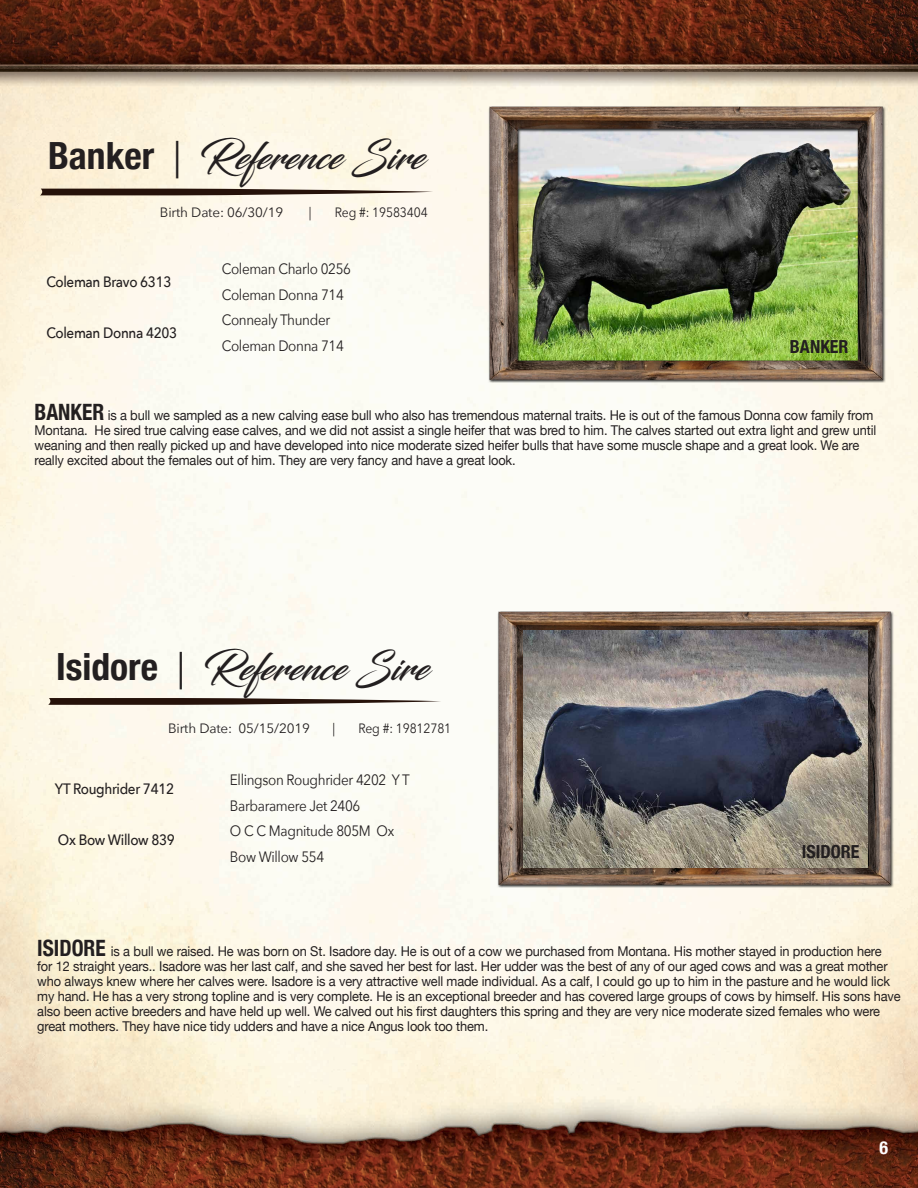
<style>
.page{position:relative;width:918px;height:1188px;background:#fff}
.page>*{position:absolute;margin:0;border:0;box-sizing:border-box;transform-origin:0 0}
.t1{font:37.5px "Blacksword";color:#231f20}
.t2{font:700 condensed 18px "Helvetica Neue";color:#231f20}
.t3{font:700 condensed 18px "Helvetica Neue";color:#fff}
.t4{font:15px/25.5px "Avenir Next";letter-spacing:-.025em;color:#231f20;scale:.9 1}
.t5{font:500 15px "Avenir Next";letter-spacing:-.025em;color:#231f20;scale:.9 1}
.t6{font:13.5px/15px "Helvetica Neue";letter-spacing:-.01em;color:#231f20;scale:.95 1}
.t7{font:13.5px "Avenir Next";letter-spacing:-.01em;color:#231f20}
.t8{font:13.5px "Avenir Next";letter-spacing:-.01em;color:#231f20;scale:.9 1}
.s1{font-family:"Helvetica Neue";font-weight:700;font-stretch:condensed}
.s2{font-family:"Avenir Next"}
.s3{font-weight:700;font-stretch:condensed;font-size:22.5px}
</style>
<div class="page">
<img style="left:0;top:0;width:1px;height:1188px">
<img style="left:1px;top:0;width:917px;height:1188px">
<img style="left:491px;top:605px;width:410px;height:293px">
<img style="left:523px;top:630px;width:345px;height:238px">
<svg style="left:48px;top:698px;width:393px;height:7px"></svg>
<img style="left:482px;top:99px;width:411px;height:294px">
<svg style="left:40px;top:189px;width:393px;height:6px"></svg>
<p class="t1" style="left:48px;top:134px;width:378px"><span class="s1">Banker</span> <span class="s2">|</span> Reference Sire</p>
<p class="t7" style="left:160px;top:200px;width:125px">Birth Date: 06/30/19</p>
<p class="t8" style="left:309px;top:200px;width:4px">|</p>
<p class="t8" style="left:335px;top:200px;width:105px">Reg #: 19583404</p>
<p class="t5" style="left:46px;top:269px;width:140px">Coleman Bravo 6313</p>
<p class="t5" style="left:46px;top:320px;width:147px">Coleman Donna 4203</p>
<p class="t4" style="left:222px;top:256px;width:145px">Coleman Charlo 0256</p>
<p class="t4" style="left:222px;top:281px;width:137px">Coleman Donna 714</p>
<p class="t4" style="left:222px;top:307px;width:122px">Connealy Thunder</p>
<p class="t4" style="left:222px;top:332px;width:137px">Coleman Donna 714</p>
<p class="t2" style="left:790px;top:332px;width:60px">BANKER</p>
<p class="t6" style="left:35px;top:408px;width:887px"><span class="s3">BANKER</span> is a bull we sampled as a new calving ease bull who also has tremendous maternal traits. He is out of the famous Donna cow family from Montana. He sired true calving ease calves, and we did not assist a single heifer that was bred to him. The calves started out extra light and grew until weaning and then really picked up and have developed into nice moderate sized heifer bulls that have some muscle shape and a great look. We are really excited about the females out of him. They are very fancy and have a great look.</p>
<p class="t1" style="left:56px;top:645px;width:374px"><span class="s1">Isidore</span> <span class="s2">|</span> Reference Sire</p>
<p class="t7" style="left:168px;top:717px;width:143px">Birth Date: 05/15/2019</p>
<p class="t8" style="left:333px;top:717px;width:4px">|</p>
<p class="t8" style="left:358px;top:717px;width:105px">Reg #: 19812781</p>
<p class="t5" style="left:55px;top:776px;width:134px">YT Roughrider 7412</p>
<p class="t5" style="left:58px;top:827px;width:131px">Ox Bow Willow 839</p>
<p class="t4" style="left:230px;top:767px;width:201px">Ellingson Roughrider 4202 Y T<br>Barbaramere Jet 2406</p>
<p class="t4" style="left:230px;top:818px;width:184px">O C C Magnitude 805M Ox<br>Bow Willow 554</p>
<p class="t2" style="left:802px;top:837px;width:59px">ISIDORE</p>
<p class="t6" style="left:37px;top:945px;width:910px"><span class="s3">ISIDORE</span> is a bull we raised. He was born on St. Isadore day. He is out of a cow we purchased from Montana. His mother stayed in production here<br>for 12 straight years.. Isadore was her last calf, and she saved her best for last. Her udder was the best of any of our aged cows and was a great mother who always knew where her calves were. Isadore is a very attractive well made individual. As a calf, I could go up to him in the pasture and he would lick my hand. He has a very strong topline and is very complete. He is an exceptional breeder and has covered large groups of cows by himself. His sons have also been active breeders and have held up well. We calved out his first daughters this spring and they are very nice moderate sized females who were great mothers. They have nice tidy udders and have a nice Angus look too them.</p>
<p class="t3" style="left:879px;top:1132px;width:10px">6</p>
</div>
